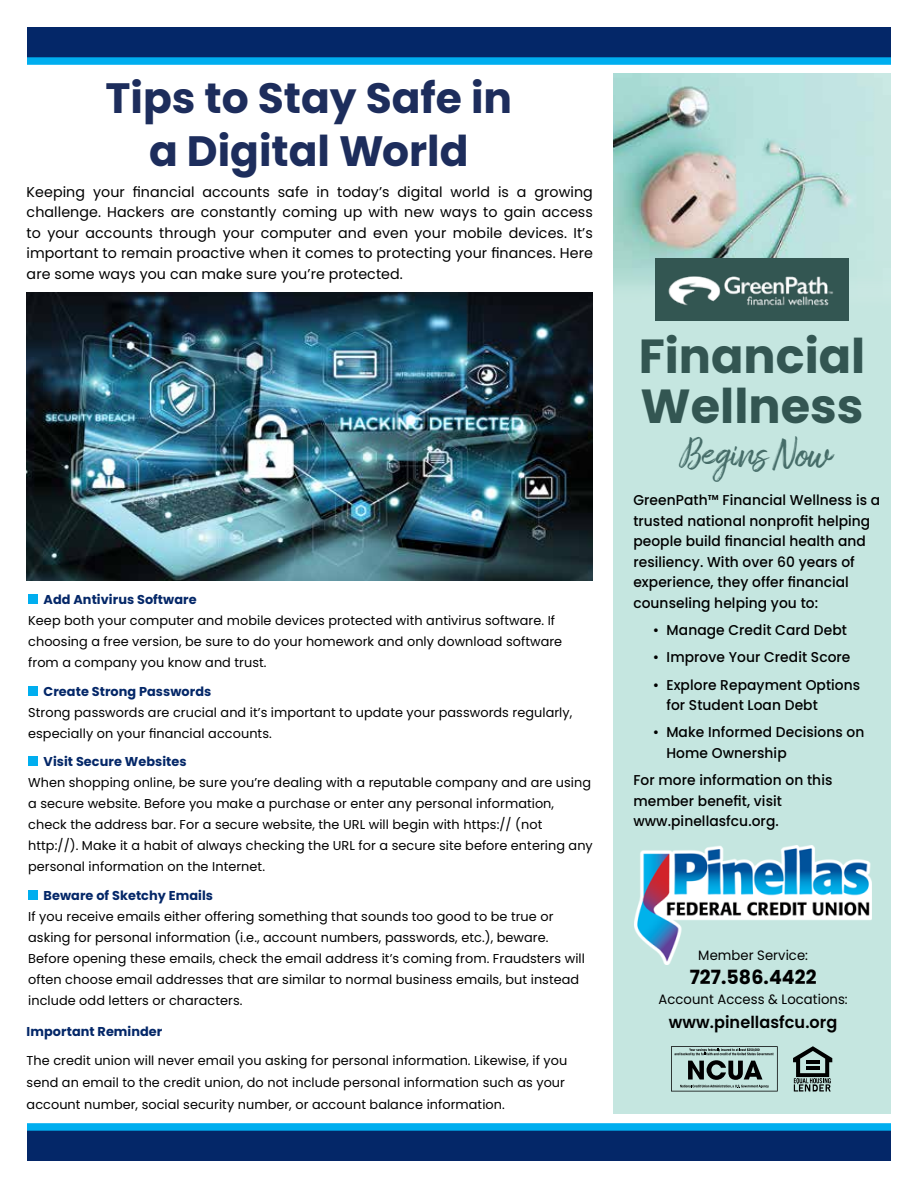
<style>
.page{position:relative;width:918px;height:1188px;background:#fff}
.page>*{position:absolute;margin:0;border:0;box-sizing:border-box;transform-origin:0 0}
.t1{font:700 47.85px/49.7px "Poppins";color:#335652}
.t2{font:700 42.45px/52.5px "Poppins";color:#1d2d5c;text-align:center}
.t3{font:40.35px "Amithen";letter-spacing:-.02em;color:#466d69}
.t4{font:700 19.5px "Poppins";letter-spacing:.005em;color:#000}
.t5{font:600 16.5px "Poppins";letter-spacing:.005em;color:#000}
.t6{font:500 14.25px/20.5px "Poppins";letter-spacing:.005em;color:#000}
.t7{font:14.25px/20.5px "Poppins";letter-spacing:.005em;color:#000;text-align:justify}
.t8{font:13.5px "Poppins";letter-spacing:.005em;color:#000}
.t9{font:12.9px/21px "Poppins";letter-spacing:.005em;color:#000}
.t10{font:700 12.9px "Poppins";letter-spacing:.005em;color:#042768}
</style>
<div class="page">
<img style="left:613px;top:74px;width:278px;height:187px">
<div style="left:613px;top:261px;width:278px;height:852px;background:#c5e6e0"></div>
<svg style="left:671px;top:1046px;width:107px;height:46px"></svg>
<svg style="left:793px;top:1046px;width:39px;height:46px"></svg>
<hr style="left:806px;top:1066px;width:13px;height:4px;background:#000">
<hr style="left:806px;top:1060px;width:13px;height:4px;background:#000">
<div style="left:28px;top:594px;width:10px;height:10px;background:#00aeef"></div>
<div style="left:28px;top:686px;width:10px;height:10px;background:#00aeef"></div>
<div style="left:28px;top:756px;width:10px;height:10px;background:#00aeef"></div>
<div style="left:28px;top:890px;width:10px;height:10px;background:#00aeef"></div>
<div style="left:655px;top:258px;width:194px;height:63px;background:#335652"></div>
<img style="left:668px;top:276px;width:166px;height:30px">
<img style="left:634px;top:845px;width:238px;height:119px">
<div style="left:27px;top:1130px;width:864px;height:31px;background:#042768"></div>
<div style="left:27px;top:1123px;width:864px;height:8px;background:#00aeef"></div>
<div style="left:27px;top:27px;width:864px;height:31px;background:#042768"></div>
<div style="left:27px;top:57px;width:864px;height:8px;background:#00aeef"></div>
<img style="left:27px;top:292px;width:566px;height:288px">
<h2 class="t2" style="left:105px;top:73px;width:408px">Tips to Stay Safe in a Digital World</h2>
<p class="t7" style="left:27px;top:182px;width:568px">Keeping your financial accounts safe in today’s digital world is a growing challenge. Hackers are constantly coming up with new ways to gain access to your accounts through your computer and even your mobile devices. It’s important to remain proactive when it comes to protecting your finances. Here are some ways you can make sure you’re protected.</p>
<p class="t10" style="left:44px;top:592px;width:155px">Add Antivirus Software</p>
<p class="t9" style="left:28px;top:610px;width:536px">Keep both your computer and mobile devices protected with antivirus software. If choosing a free version, be sure to do your homework and only download software from a company you know and trust.</p>
<p class="t10" style="left:44px;top:684px;width:169px">Create Strong Passwords</p>
<p class="t9" style="left:28px;top:702px;width:546px">Strong passwords are crucial and it’s important to update your passwords regularly, especially on your financial accounts.</p>
<p class="t10" style="left:44px;top:754px;width:145px">Visit Secure Websites</p>
<p class="t9" style="left:28px;top:772px;width:566px">When shopping online, be sure you’re dealing with a reputable company and are using a secure website. Before you make a purchase or enter any personal information, check the address bar. For a secure website, the URL will begin with https:// (not http://). Make it a habit of always checking the URL for a secure site before entering any personal information on the Internet.</p>
<p class="t10" style="left:44px;top:888px;width:171px">Beware of Sketchy Emails</p>
<p class="t9" style="left:28px;top:906px;width:558px">If you receive emails either offering something that sounds too good to be true or asking for personal information (i.e., account numbers, passwords, etc.), beware.<br>Before opening these emails, check the email address it’s coming from. Fraudsters will often choose email addresses that are similar to normal business emails, but instead include odd letters or characters.</p>
<p class="t10" style="left:27px;top:1024px;width:137px">Important Reminder</p>
<p class="t9" style="left:27px;top:1049px;width:542px;line-height:22.2px">The credit union will never email you asking for personal information. Likewise, if you send an email to the credit union, do not include personal information such as your account number, social security number, or account balance information.</p>
<h1 class="t1" style="left:639px;top:332px;width:228px">Financial<br>Wellness</h1>
<h3 class="t3" style="left:679px;top:429px;width:153px">Begins Now</h3>
<p class="t6" style="left:633px;top:490px;width:248px">GreenPath™ Financial Wellness is a trusted national nonprofit helping people build financial health and resiliency. With over 60 years of experience, they offer financial counseling helping you to:</p>
<p class="t6" style="left:653px;top:620px;width:196px">• Manage Credit Card Debt</p>
<p class="t6" style="left:653px;top:647px;width:199px">• Improve Your Credit Score</p>
<p class="t6" style="left:666px;top:674px;width:195px;text-indent:-13px">• Explore Repayment Options for Student Loan Debt</p>
<p class="t6" style="left:666px;top:722px;width:200px;text-indent:-14px">• Make Informed Decisions on<br>Home Ownership</p>
<p class="t6" style="left:633px;top:770px;width:201px">For more information on this member benefit, visit www.pinellasfcu.org.</p>
<p class="t8" style="left:698px;top:947px;width:111px">Member Service:</p>
<h3 class="t4" style="left:690px;top:966px;width:128px">727.586.4422</h3>
<p class="t8" style="left:659px;top:992px;width:191px">Account Access &amp; Locations:</p>
<p class="t5" style="left:669px;top:1013px;width:170px">www.pinellasfcu.org</p>
</div>
